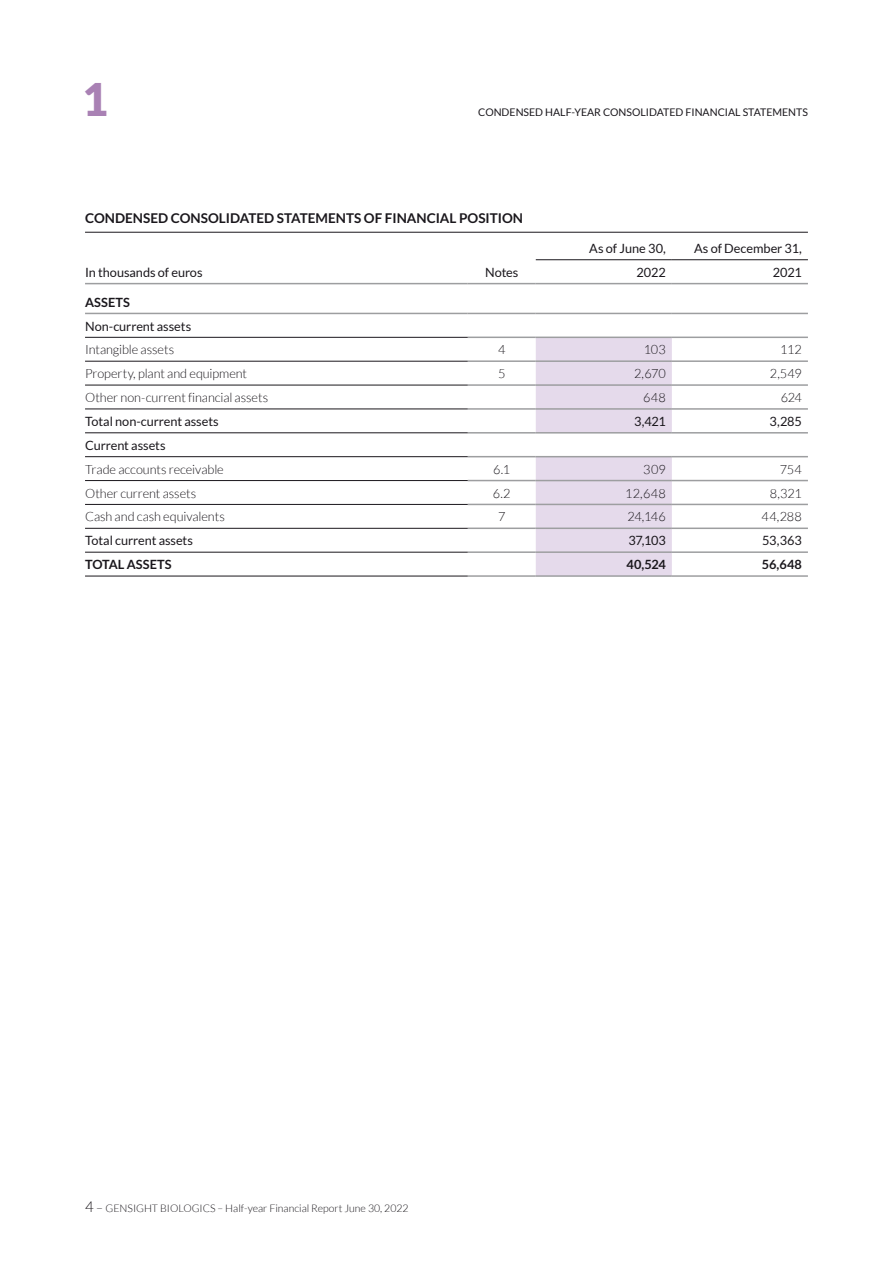
<style>
.page{position:relative;width:893px;height:1263px;background:#fff}
.page>*{position:absolute;margin:0;border:0;box-sizing:border-box;transform-origin:0 0}
.t1{font:900 45px "Lato";color:#a981b4}
.t2{font:700 13.5px "Lato";color:#1a171c}
.t3{font:300 12.75px "Lato";letter-spacing:-.005em;color:#1a171c}
.t4{font:12.75px "Lato";letter-spacing:-.005em;color:#1a171c}
.t5{font:700 12.75px "Lato";color:#1a171c}
.t6{font:300 10.5px "Lato";color:#1a171c}
.t7{font:10.5px "Lato";color:#1a171c}
.s1{font-size:15px}
.s2{font-size:12.75px}
</style>
<div class="page">
<hr style="left:85px;top:232px;width:723px;height:1px;background:#1a171c">
<div style="left:536px;top:338px;width:136px;height:94px;background:#e5daeb"></div>
<div style="left:536px;top:457px;width:136px;height:118px;background:#e5daeb"></div>
<hr style="left:536px;top:283px;width:136px;height:1px;background:#9d9ea0">
<hr style="left:672px;top:283px;width:136px;height:1px;background:#9d9ea0">
<hr style="left:85px;top:283px;width:383px;height:1px;background:#9d9ea0">
<hr style="left:468px;top:283px;width:68px;height:1px;background:#9d9ea0">
<hr style="left:85px;top:313px;width:383px;height:1px;background:#9d9ea0">
<hr style="left:468px;top:313px;width:68px;height:1px;background:#9d9ea0">
<hr style="left:536px;top:313px;width:136px;height:1px;background:#9d9ea0">
<hr style="left:672px;top:313px;width:136px;height:1px;background:#9d9ea0">
<hr style="left:468px;top:337px;width:68px;height:1px;background:#9d9ea0">
<hr style="left:536px;top:337px;width:136px;height:1px;background:#9d9ea0">
<hr style="left:672px;top:337px;width:136px;height:1px;background:#9d9ea0">
<hr style="left:468px;top:360px;width:68px;height:2px;background:#9d9ea0">
<hr style="left:536px;top:360px;width:136px;height:2px;background:#9d9ea0">
<hr style="left:672px;top:360px;width:136px;height:2px;background:#9d9ea0">
<hr style="left:468px;top:384px;width:68px;height:2px;background:#9d9ea0">
<hr style="left:536px;top:384px;width:136px;height:2px;background:#9d9ea0">
<hr style="left:672px;top:384px;width:136px;height:2px;background:#9d9ea0">
<hr style="left:468px;top:408px;width:68px;height:2px;background:#9d9ea0">
<hr style="left:536px;top:408px;width:136px;height:2px;background:#9d9ea0">
<hr style="left:672px;top:408px;width:136px;height:2px;background:#9d9ea0">
<hr style="left:468px;top:432px;width:68px;height:2px;background:#9d9ea0">
<hr style="left:536px;top:432px;width:136px;height:2px;background:#9d9ea0">
<hr style="left:672px;top:432px;width:136px;height:2px;background:#9d9ea0">
<hr style="left:468px;top:456px;width:68px;height:1px;background:#9d9ea0">
<hr style="left:536px;top:456px;width:136px;height:1px;background:#9d9ea0">
<hr style="left:672px;top:456px;width:136px;height:1px;background:#9d9ea0">
<hr style="left:468px;top:480px;width:68px;height:1px;background:#9d9ea0">
<hr style="left:536px;top:480px;width:136px;height:1px;background:#9d9ea0">
<hr style="left:672px;top:480px;width:136px;height:1px;background:#9d9ea0">
<hr style="left:468px;top:504px;width:68px;height:1px;background:#9d9ea0">
<hr style="left:536px;top:504px;width:136px;height:1px;background:#9d9ea0">
<hr style="left:672px;top:504px;width:136px;height:1px;background:#9d9ea0">
<hr style="left:468px;top:527px;width:68px;height:2px;background:#9d9ea0">
<hr style="left:536px;top:527px;width:136px;height:2px;background:#9d9ea0">
<hr style="left:672px;top:527px;width:136px;height:2px;background:#9d9ea0">
<hr style="left:468px;top:551px;width:68px;height:2px;background:#9d9ea0">
<hr style="left:536px;top:551px;width:136px;height:2px;background:#9d9ea0">
<hr style="left:672px;top:551px;width:136px;height:2px;background:#9d9ea0">
<hr style="left:468px;top:575px;width:68px;height:2px;background:#9d9ea0">
<hr style="left:536px;top:575px;width:136px;height:2px;background:#9d9ea0">
<hr style="left:672px;top:575px;width:136px;height:2px;background:#9d9ea0">
<hr style="left:85px;top:337px;width:383px;height:1px;background:#1a171c">
<hr style="left:85px;top:361px;width:383px;height:1px;background:#1a171c">
<hr style="left:85px;top:385px;width:383px;height:1px;background:#1a171c">
<hr style="left:85px;top:409px;width:383px;height:1px;background:#1a171c">
<hr style="left:85px;top:432px;width:383px;height:1px;background:#1a171c">
<hr style="left:85px;top:456px;width:383px;height:1px;background:#1a171c">
<hr style="left:85px;top:480px;width:383px;height:1px;background:#1a171c">
<hr style="left:85px;top:504px;width:383px;height:1px;background:#1a171c">
<hr style="left:85px;top:528px;width:383px;height:1px;background:#1a171c">
<hr style="left:85px;top:552px;width:383px;height:1px;background:#1a171c">
<hr style="left:85px;top:576px;width:383px;height:1px;background:#1a171c">
<hr style="left:536px;top:259px;width:136px;height:1px;background:#1a171c">
<hr style="left:672px;top:259px;width:136px;height:1px;background:#1a171c">
<h1 class="t1" style="left:82px;top:73px;width:28px">1</h1>
<p class="t7" style="left:478px;top:107px;width:331px">CONDENSED HALF-YEAR CONSOLIDATED FINANCIAL STATEMENTS</p>
<p class="t2" style="left:85px;top:211px;width:440px">CONDENSED CONSOLIDATED STATEMENTS OF FINANCIAL POSITION</p>
<p class="t4" style="left:85px;top:265px;width:119px">In thousands of euros</p>
<p class="t4" style="left:485px;top:265px;width:35px">Notes</p>
<p class="t4" style="left:589px;top:241px;width:78px">As of June 30,</p>
<p class="t4" style="left:694px;top:241px;width:109px">As of December 31,</p>
<p class="t4" style="left:636px;top:265px;width:31px">2022</p>
<p class="t4" style="left:773px;top:265px;width:31px">2021</p>
<p class="t5" style="left:85px;top:295px;width:46px">ASSETS</p>
<p class="t4" style="left:85px;top:319px;width:108px">Non-current assets</p>
<p class="t3" style="left:85px;top:343px;width:91px">Intangible assets</p>
<p class="t3" style="left:498px;top:343px;width:9px">4</p>
<p class="t3" style="left:644px;top:343px;width:23px">103</p>
<p class="t3" style="left:780px;top:343px;width:23px">112</p>
<p class="t3" style="left:85px;top:367px;width:164px">Property, plant and equipment</p>
<p class="t3" style="left:498px;top:367px;width:9px">5</p>
<p class="t3" style="left:634px;top:367px;width:33px">2,670</p>
<p class="t3" style="left:770px;top:367px;width:34px">2,549</p>
<p class="t3" style="left:85px;top:391px;width:185px">Other non-current financial assets</p>
<p class="t3" style="left:643px;top:391px;width:24px">648</p>
<p class="t3" style="left:781px;top:391px;width:23px">624</p>
<p class="t4" style="left:85px;top:414px;width:135px">Total non-current assets</p>
<p class="t4" style="left:634px;top:414px;width:33px">3,421</p>
<p class="t4" style="left:769px;top:414px;width:34px">3,285</p>
<p class="t4" style="left:85px;top:438px;width:82px">Current assets</p>
<p class="t3" style="left:85px;top:462px;width:140px">Trade accounts receivable</p>
<p class="t3" style="left:493px;top:462px;width:19px">6.1</p>
<p class="t3" style="left:643px;top:462px;width:24px">309</p>
<p class="t3" style="left:780px;top:462px;width:23px">754</p>
<p class="t3" style="left:85px;top:486px;width:113px">Other current assets</p>
<p class="t3" style="left:493px;top:486px;width:19px">6.2</p>
<p class="t3" style="left:625px;top:486px;width:42px">12,648</p>
<p class="t3" style="left:770px;top:486px;width:34px">8,321</p>
<p class="t3" style="left:85px;top:510px;width:141px">Cash and cash equivalents</p>
<p class="t3" style="left:498px;top:510px;width:9px">7</p>
<p class="t3" style="left:628px;top:510px;width:40px">24,146</p>
<p class="t3" style="left:761px;top:510px;width:42px">44,288</p>
<p class="t4" style="left:85px;top:534px;width:110px">Total current assets</p>
<p class="t4" style="left:628px;top:534px;width:39px">37,103</p>
<p class="t4" style="left:762px;top:534px;width:41px">53,363</p>
<p class="t5" style="left:85px;top:557px;width:88px">TOTAL ASSETS</p>
<p class="t5" style="left:626px;top:557px;width:41px">40,524</p>
<p class="t5" style="left:762px;top:557px;width:42px">56,648</p>
<p class="t6" style="left:85px;top:1202px;width:325px"><span class="s1">4</span> <span class="s2">–</span> GENSIGHT BIOLOGICS – Half-year Financial Report June 30, 2022</p>
</div>
